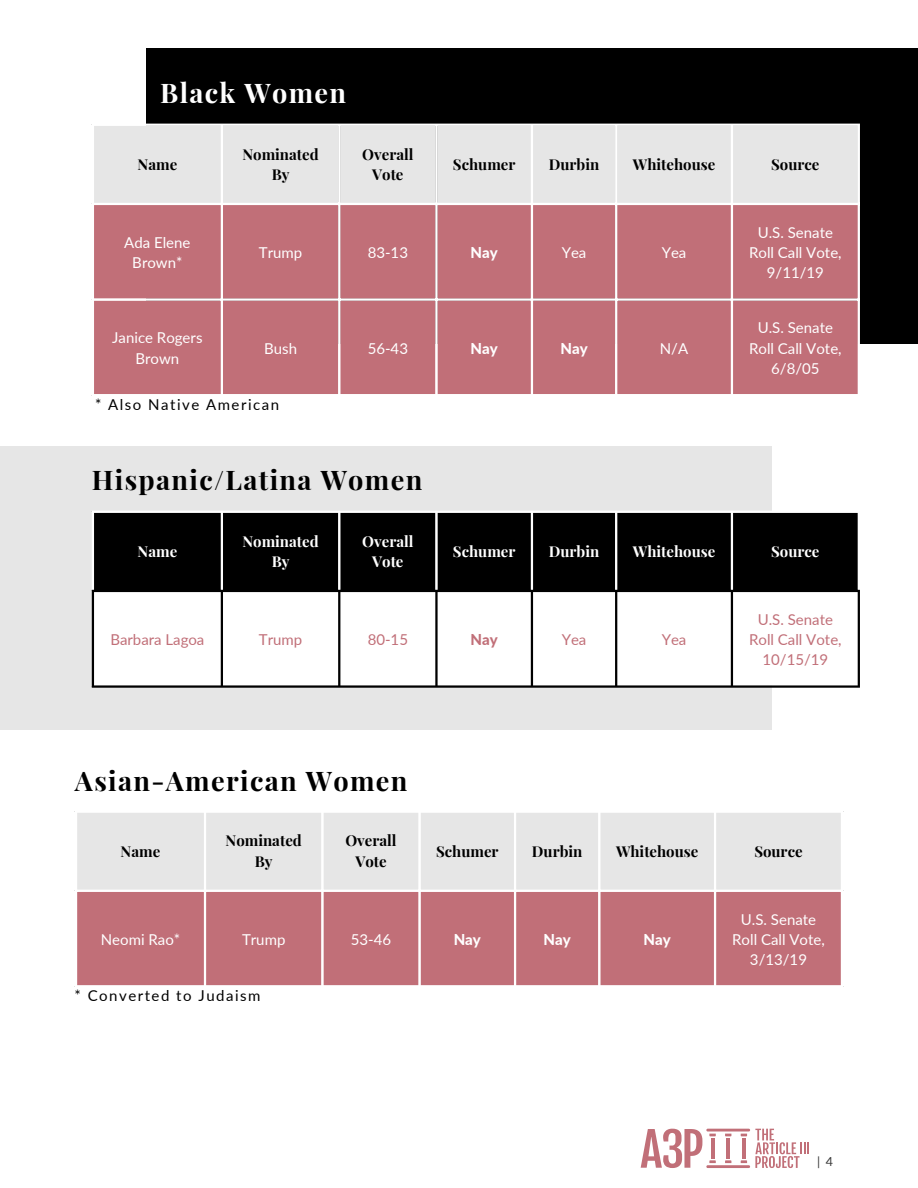
<style>
.page{position:relative;width:918px;height:1188px;background:#fff}
.page>*{position:absolute;margin:0;border:0;box-sizing:border-box;transform-origin:0 0}
.t1{font:700 27.15px "Playfair Display";letter-spacing:.05em;color:#000}
.t2{font:700 27.15px "Playfair Display";letter-spacing:.05em;color:#fff}
.t3{font:15px/20.2px "Lato";color:#fff;text-align:center}
.t4{font:700 15px/20.2px "Playfair Display";color:#000;text-align:center}
.t5{font:15px/20.2px "Lato";color:#c16f78;text-align:center}
.t6{font:700 15px/20.2px "Playfair Display";color:#fff;text-align:center}
.t7{font:15px "Lato";letter-spacing:.1em;color:#000}
.t8{font:800 15px "Lato";color:#fff}
.t9{font:800 15px "Lato";color:#c16f78}
.t10{font:12.45px "Lato";color:#373737}
</style>
<div class="page">
<svg style="left:641px;top:1129px;width:168px;height:39px"></svg>
<div style="left:146px;top:48px;width:772px;height:296px;background:#000"></div>
<div style="left:94px;top:126px;width:764px;height:77px;background:#e6e6e6"></div>
<div style="left:94px;top:205px;width:764px;height:189px;background:#c16f78"></div>
<hr style="left:221px;top:126px;width:2px;height:268px;background:#fff">
<hr style="left:338px;top:126px;width:2px;height:268px;background:#fff">
<hr style="left:435px;top:126px;width:3px;height:268px;background:#fff">
<hr style="left:531px;top:126px;width:2px;height:268px;background:#fff">
<hr style="left:615px;top:126px;width:2px;height:268px;background:#fff">
<hr style="left:731px;top:126px;width:2px;height:268px;background:#fff">
<hr style="left:858px;top:126px;width:2px;height:268px;background:#fff">
<hr style="left:92px;top:124px;width:768px;height:2px;background:#fff">
<hr style="left:92px;top:203px;width:768px;height:2px;background:#fff">
<hr style="left:92px;top:298px;width:768px;height:3px;background:#fff">
<div style="left:0;top:446px;width:772px;height:284px;background:#e6e6e6"></div>
<div style="left:94px;top:513px;width:764px;height:77px;background:#000"></div>
<div style="left:94px;top:592px;width:764px;height:93px;background:#fff"></div>
<hr style="left:92px;top:513px;width:2px;height:77px;background:#fff">
<hr style="left:221px;top:513px;width:2px;height:77px;background:#fff">
<hr style="left:338px;top:513px;width:2px;height:77px;background:#fff">
<hr style="left:435px;top:513px;width:3px;height:77px;background:#fff">
<hr style="left:531px;top:513px;width:2px;height:77px;background:#fff">
<hr style="left:615px;top:513px;width:2px;height:77px;background:#fff">
<hr style="left:731px;top:513px;width:2px;height:77px;background:#fff">
<hr style="left:92px;top:511px;width:768px;height:2px;background:#fff">
<hr style="left:92px;top:592px;width:2px;height:93px;background:#000">
<hr style="left:221px;top:592px;width:2px;height:93px;background:#000">
<hr style="left:338px;top:592px;width:2px;height:93px;background:#000">
<hr style="left:435px;top:592px;width:3px;height:93px;background:#000">
<hr style="left:531px;top:592px;width:2px;height:93px;background:#000">
<hr style="left:615px;top:592px;width:2px;height:93px;background:#000">
<hr style="left:731px;top:592px;width:2px;height:93px;background:#000">
<hr style="left:858px;top:592px;width:2px;height:93px;background:#000">
<hr style="left:92px;top:590px;width:768px;height:2px;background:#000">
<hr style="left:92px;top:685px;width:768px;height:3px;background:#000">
<div style="left:77px;top:813px;width:764px;height:77px;background:#e6e6e6"></div>
<div style="left:77px;top:892px;width:764px;height:93px;background:#c16f78"></div>
<hr style="left:204px;top:813px;width:2px;height:172px;background:#fff">
<hr style="left:321px;top:813px;width:3px;height:172px;background:#fff">
<hr style="left:418px;top:813px;width:3px;height:172px;background:#fff">
<hr style="left:514px;top:813px;width:2px;height:172px;background:#fff">
<hr style="left:598px;top:813px;width:2px;height:172px;background:#fff">
<hr style="left:714px;top:813px;width:2px;height:172px;background:#fff">
<p class="t2" style="left:160px;top:74px;width:188px">Black Women</p>
<p class="t4" style="left:138px;top:153px;width:41px">Name</p>
<p class="t4" style="left:242px;top:143px;width:78px">Nominated<br>By</p>
<p class="t4" style="left:362px;top:143px;width:53px">Overall<br>Vote</p>
<p class="t4" style="left:453px;top:153px;width:64px">Schumer</p>
<p class="t4" style="left:549px;top:153px;width:52px">Durbin</p>
<p class="t4" style="left:633px;top:153px;width:84px">Whitehouse</p>
<p class="t4" style="left:771px;top:153px;width:50px">Source</p>
<p class="t3" style="left:124px;top:232px;width:68px">Ada Elene<br>Brown*</p>
<p class="t3" style="left:259px;top:242px;width:45px">Trump</p>
<p class="t3" style="left:368px;top:242px;width:42px">83-13</p>
<p class="t8" style="left:471px;top:243px;width:29px">Nay</p>
<p class="t3" style="left:562px;top:242px;width:26px">Yea</p>
<p class="t3" style="left:662px;top:242px;width:26px">Yea</p>
<p class="t3" style="left:112px;top:328px;width:92px">Janice Rogers<br>Brown</p>
<p class="t3" style="left:264px;top:338px;width:34px">Bush</p>
<p class="t3" style="left:368px;top:338px;width:42px">56-43</p>
<p class="t8" style="left:471px;top:339px;width:29px">Nay</p>
<p class="t8" style="left:560px;top:339px;width:29px">Nay</p>
<p class="t3" style="left:660px;top:338px;width:30px">N/A</p>
<p class="t7" style="left:95px;top:395px;width:186px">* Also Native American</p>
<p class="t1" style="left:92px;top:461px;width:332px">Hispanic/Latina Women</p>
<p class="t3" style="left:749px;top:222px;width:94px">U.S. Senate<br>Roll Call Vote,<br>9/11/19</p>
<p class="t3" style="left:749px;top:317px;width:94px">U.S. Senate<br>Roll Call Vote,<br>6/8/05</p>
<p class="t6" style="left:138px;top:540px;width:41px">Name</p>
<p class="t6" style="left:242px;top:530px;width:78px">Nominated<br>By</p>
<p class="t6" style="left:362px;top:530px;width:53px">Overall<br>Vote</p>
<p class="t6" style="left:453px;top:540px;width:64px">Schumer</p>
<p class="t6" style="left:549px;top:540px;width:52px">Durbin</p>
<p class="t6" style="left:633px;top:540px;width:84px">Whitehouse</p>
<p class="t6" style="left:771px;top:540px;width:50px">Source</p>
<p class="t5" style="left:110px;top:629px;width:96px">Barbara Lagoa</p>
<p class="t5" style="left:259px;top:629px;width:45px">Trump</p>
<p class="t5" style="left:368px;top:629px;width:42px">80-15</p>
<p class="t9" style="left:471px;top:630px;width:29px">Nay</p>
<p class="t5" style="left:562px;top:629px;width:26px">Yea</p>
<p class="t5" style="left:662px;top:629px;width:26px">Yea</p>
<p class="t1" style="left:75px;top:762px;width:334px">Asian-American Women</p>
<p class="t5" style="left:749px;top:609px;width:94px">U.S. Senate<br>Roll Call Vote,<br>10/15/19</p>
<p class="t4" style="left:121px;top:840px;width:41px">Name</p>
<p class="t4" style="left:226px;top:830px;width:78px">Nominated<br>By</p>
<p class="t4" style="left:345px;top:830px;width:53px">Overall<br>Vote</p>
<p class="t4" style="left:436px;top:840px;width:64px">Schumer</p>
<p class="t4" style="left:532px;top:840px;width:52px">Durbin</p>
<p class="t4" style="left:616px;top:840px;width:84px">Whitehouse</p>
<p class="t4" style="left:754px;top:840px;width:50px">Source</p>
<p class="t3" style="left:101px;top:929px;width:81px">Neomi Rao*</p>
<p class="t3" style="left:242px;top:929px;width:45px">Trump</p>
<p class="t3" style="left:351px;top:929px;width:42px">53-46</p>
<p class="t8" style="left:454px;top:930px;width:29px">Nay</p>
<p class="t8" style="left:544px;top:930px;width:29px">Nay</p>
<p class="t8" style="left:644px;top:930px;width:29px">Nay</p>
<p class="t7" style="left:75px;top:987px;width:187px">* Converted to Judaism</p>
<p class="t3" style="left:732px;top:909px;width:94px">U.S. Senate<br>Roll Call Vote,<br>3/13/19</p>
<p class="t10" style="left:817px;top:1153px;width:18px">| 4</p>
</div>
